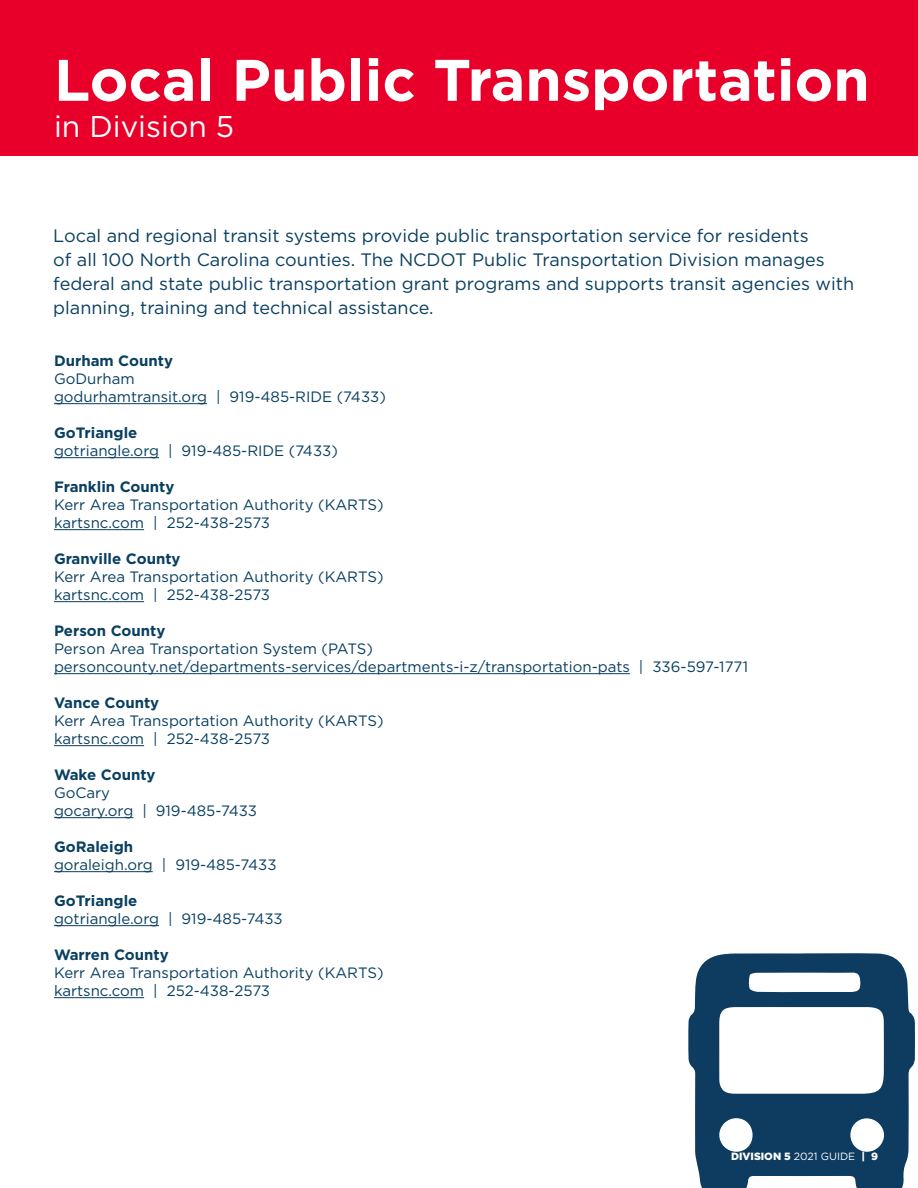
<style>
.page{position:relative;width:918px;height:1188px;background:#fff}
.page>*{position:absolute;margin:0;border:0;box-sizing:border-box;transform-origin:0 0}
.t1{font:700 58.5px "Gotham";color:#fff}
.t2{font:30px "Gotham";color:#fff}
.t3{font:18px/24px "Gotham";color:#093f60}
.t4{font:15px/18px "Gotham";color:#093f60}
.t5{font:700 15px "Gotham";color:#093f60}
.t6{font:900 10.5px "Gotham";color:#fff}
.s1{font-weight:400}
</style>
<div class="page">
<div style="left:0;top:0;width:918px;height:156px;background:#e8002a"></div>
<svg style="left:688px;top:953px;width:227px;height:235px;fill:#0e3b60"></svg>
<hr style="left:54px;top:403px;width:153px;height:1px;background:#093f60">
<hr style="left:54px;top:457px;width:105px;height:1px;background:#093f60">
<hr style="left:54px;top:529px;width:90px;height:1px;background:#093f60">
<hr style="left:54px;top:601px;width:90px;height:1px;background:#093f60">
<hr style="left:54px;top:673px;width:576px;height:1px;background:#093f60">
<hr style="left:54px;top:745px;width:90px;height:1px;background:#093f60">
<hr style="left:54px;top:817px;width:79px;height:1px;background:#093f60">
<hr style="left:54px;top:871px;width:99px;height:1px;background:#093f60">
<hr style="left:54px;top:925px;width:105px;height:1px;background:#093f60">
<hr style="left:54px;top:997px;width:90px;height:1px;background:#093f60">
<h1 class="t1" style="left:54px;top:41px;width:817px">Local Public Transportation</h1>
<h2 class="t2" style="left:54px;top:107px;width:182px">in Division 5</h2>
<p class="t3" style="left:53px;top:224px;width:802px">Local and regional transit systems provide public transportation service for residents<br>of all 100 North Carolina counties. The NCDOT Public Transportation Division manages federal and state public transportation grant programs and supports transit agencies with planning, training and technical assistance.</p>
<p class="t5" style="left:54px;top:350px;width:121px">Durham County</p>
<p class="t4" style="left:54px;top:369px;width:333px">GoDurham<br>godurhamtransit.org | 919-485-RIDE (7433)</p>
<p class="t5" style="left:54px;top:422px;width:85px">GoTriangle</p>
<p class="t4" style="left:54px;top:441px;width:285px">gotriangle.org | 919-485-RIDE (7433)</p>
<p class="t5" style="left:54px;top:476px;width:122px">Franklin County</p>
<p class="t4" style="left:54px;top:495px;width:331px">Kerr Area Transportation Authority (KARTS) kartsnc.com | 252-438-2573</p>
<p class="t5" style="left:54px;top:548px;width:128px">Granville County</p>
<p class="t4" style="left:54px;top:567px;width:331px">Kerr Area Transportation Authority (KARTS) kartsnc.com | 252-438-2573</p>
<p class="t5" style="left:54px;top:620px;width:113px">Person County</p>
<p class="t4" style="left:54px;top:639px;width:696px">Person Area Transportation System (PATS) personcounty.net/departments-services/departments-i-z/transportation-pats | 336-597-1771</p>
<p class="t5" style="left:54px;top:692px;width:107px">Vance County</p>
<p class="t4" style="left:54px;top:711px;width:331px">Kerr Area Transportation Authority (KARTS) kartsnc.com | 252-438-2573</p>
<p class="t5" style="left:54px;top:764px;width:103px">Wake County</p>
<p class="t4" style="left:54px;top:783px;width:205px">GoCary<br>gocary.org | 919-485-7433</p>
<p class="t5" style="left:54px;top:836px;width:81px">GoRaleigh</p>
<p class="t4" style="left:54px;top:855px;width:224px">goraleigh.org | 919-485-7433</p>
<p class="t5" style="left:54px;top:890px;width:85px">GoTriangle</p>
<p class="t4" style="left:54px;top:909px;width:230px">gotriangle.org | 919-485-7433</p>
<p class="t5" style="left:54px;top:944px;width:116px">Warren County</p>
<p class="t4" style="left:54px;top:963px;width:331px">Kerr Area Transportation Authority (KARTS) kartsnc.com | 252-438-2573</p>
<p class="t6" style="left:731px;top:1150px;width:148px">DIVISION 5 <span class="s1">2021 GUIDE</span> | 9</p>
</div>
